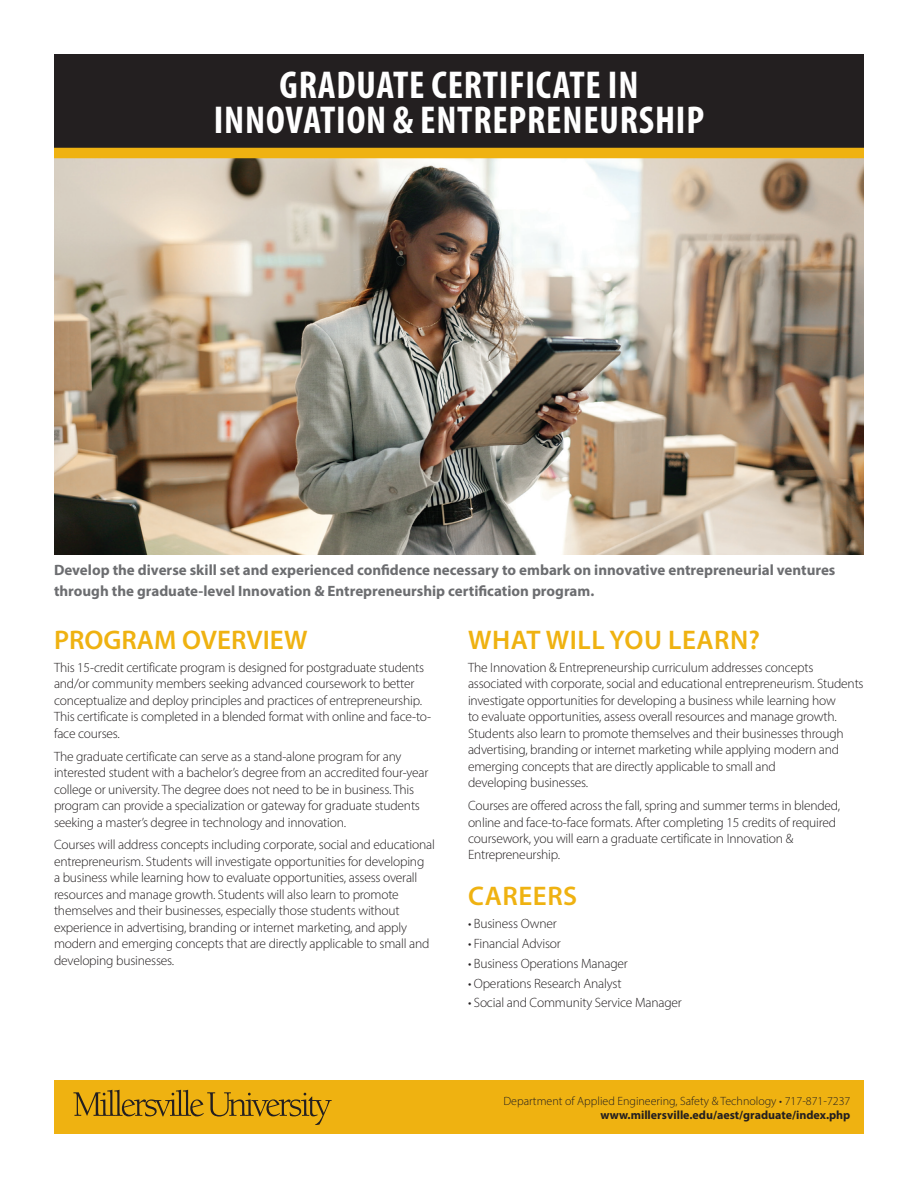
<style>
.page{position:relative;width:918px;height:1188px;background:#fff}
.page>*{position:absolute;margin:0;border:0;box-sizing:border-box;transform-origin:0 0}
.t1{font:700 condensed 39px/34.5px "Myriad Pro";letter-spacing:.02em;color:#fff;text-align:center}
.t2{font:600 27px "Myriad Pro";letter-spacing:.02em;color:#efb211}
.t3{font:600 27px "Myriad Pro";color:#efb211}
.t4{font:700 15px/21px "Myriad Pro";color:#6c6d70}
.t5{font:300 13.5px/16.5px "Myriad Pro";letter-spacing:-.015em;color:#231f20}
.t6{font:300 12px "Myriad Pro";color:#231f20}
.t7{font:700 12px "Myriad Pro";color:#231f20}
</style>
<div class="page">
<div style="left:54px;top:54px;width:810px;height:94px;background:#231f20"></div>
<img style="left:54px;top:158px;width:810px;height:397px">
<div style="left:54px;top:1081px;width:810px;height:53px;background:#efb211"></div>
<div style="left:54px;top:148px;width:810px;height:10px;background:#efb211"></div>
<svg style="left:73px;top:1090px;width:259px;height:35px"></svg>
<h1 class="t1" style="left:214px;top:67px;width:492px">GRADUATE CERTIFICATE IN<br>INNOVATION &amp; ENTREPRENEURSHIP</h1>
<p class="t4" style="left:54px;top:559px;width:783px">Develop the diverse skill set and experienced confidence necessary to embark on innovative entrepreneurial ventures through the graduate-level Innovation &amp; Entrepreneurship certification program.</p>
<h2 class="t3" style="left:54px;top:622px;width:255px">PROGRAM OVERVIEW</h2>
<p class="t5" style="left:54px;top:659px;width:379px">This 15-credit certificate program is designed for postgraduate students and/or community members seeking advanced coursework to better conceptualize and deploy principles and practices of entrepreneurship.<br>This certificate is completed in a blended format with online and face-to&shy;face courses.</p>
<p class="t5" style="left:54px;top:748px;width:376px">The graduate certificate can serve as a stand-alone program for any interested student with a bachelor’s degree from an accredited four-year college or university. The degree does not need to be in business. This program can provide a specialization or gateway for graduate students seeking a master’s degree in technology and innovation.</p>
<p class="t5" style="left:54px;top:837px;width:382px">Courses will address concepts including corporate, social and educational entrepreneurism. Students will investigate opportunities for developing<br>a business while learning how to evaluate opportunities, assess overall resources and manage growth. Students will also learn to promote themselves and their businesses, especially those students without experience in advertising, branding or internet marketing, and apply modern and emerging concepts that are directly applicable to small and developing businesses.</p>
<h2 class="t2" style="left:468px;top:622px;width:293px">WHAT WILL YOU LEARN?</h2>
<p class="t5" style="left:468px;top:659px;width:397px">The Innovation &amp; Entrepreneurship curriculum addresses concepts associated with corporate, social and educational entrepreneurism. Students investigate opportunities for developing a business while learning how<br>to evaluate opportunities, assess overall resources and manage growth.<br>Students also learn to promote themselves and their businesses through advertising, branding or internet marketing while applying modern and emerging concepts that are directly applicable to small and<br>developing businesses.</p>
<p class="t5" style="left:468px;top:797px;width:374px">Courses are offered across the fall, spring and summer terms in blended, online and face-to-face formats. After completing 15 credits of required coursework, you will earn a graduate certificate in Innovation &amp; Entrepreneurship.</p>
<h2 class="t2" style="left:468px;top:879px;width:111px">CAREERS</h2>
<p class="t5" style="left:468px;top:916px;width:90px">• Business Owner</p>
<p class="t5" style="left:468px;top:935px;width:94px">• Financial Advisor</p>
<p class="t5" style="left:468px;top:955px;width:161px">• Business Operations Manager</p>
<p class="t5" style="left:468px;top:975px;width:155px">• Operations Research Analyst</p>
<p class="t5" style="left:468px;top:994px;width:215px">• Social and Community Service Manager</p>
<p class="t6" style="left:503px;top:1093px;width:349px">Department of Applied Engineering, Safety &amp; Technology • 717-871-7237</p>
<p class="t7" style="left:600px;top:1107px;width:252px">www.millersville.edu/aest/graduate/index.php</p>
</div>
